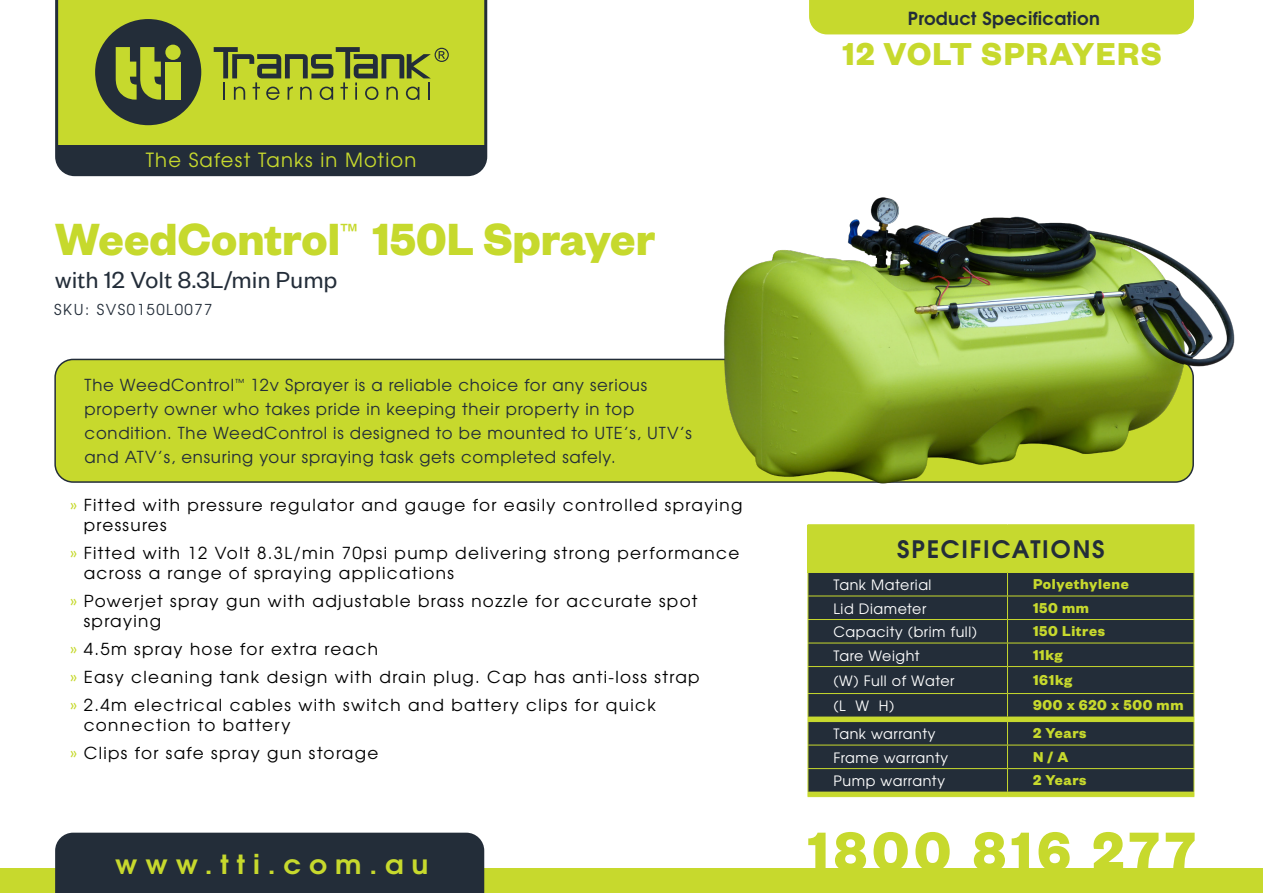
<style>
.page{position:relative;width:1263px;height:893px;background:#fff}
.page>*{position:absolute;margin:0;border:0;box-sizing:border-box;transform-origin:0 0}
.t1{font:700 60px "Founders Grotesk";letter-spacing:.08em;color:#c7d92d}
.t2{font:700 49.5px "Founders Grotesk";color:#c6d92d}
.t3{font:700 34.8px "Founders Grotesk";letter-spacing:.04em;color:#c7d92d}
.t4{font:700 26.25px "Te X Gyre Adventor";letter-spacing:.28em;color:#c7d92d;scale:1.07 1}
.t5{font:25.5px "Founders Grotesk";letter-spacing:.02em;color:#232d39}
.t6{font:700 24px "Te X Gyre Adventor";letter-spacing:.075em;color:#232d39}
.t7{font:19.5px "Te X Gyre Adventor";letter-spacing:.06em;color:#c7d92d}
.t8{font:700 18px "Te X Gyre Adventor";letter-spacing:.02em;color:#232d39}
.t9{font:16.5px/20.2px "Te X Gyre Adventor";letter-spacing:.08em;color:#000}
.t10{font:16.5px/24px "Te X Gyre Adventor";letter-spacing:.045em;color:#232d39}
.t11{font:700 15.75px "Founders Grotesk";letter-spacing:.04em;color:#c7d92d}
.t12{font:15px "Te X Gyre Adventor";letter-spacing:.105em;color:#232d39}
.t13{font:14.25px "Te X Gyre Adventor";letter-spacing:.04em;color:#fff}
.s1{color:#c6d92f}
</style>
<div class="page">
<div style="left:0;top:869px;width:1263px;height:24px;background:#c7d92d"></div>
<div style="left:55px;top:833px;width:429px;height:60px;background:#232d39"></div>
<svg style="left:55px;top:0;width:432px;height:176px;background:#93a231"></svg>
<div style="left:809px;top:0;width:385px;height:34px;background:#c7d92d"></div>
<div style="left:55px;top:359px;width:1138px;height:123px;background:#c7d92d;border-radius:18px"></div>
<div style="left:54px;top:359px;width:1140px;height:124px;border:2px solid #232d39;border-radius:18px"></div>
<img style="left:699px;top:197px;width:536px;height:287px">
<div style="left:808px;top:525px;width:386px;height:47px;background:#c6d92f"></div>
<hr style="left:807px;top:524px;width:200px;height:1px;background:#c6d92f">
<hr style="left:807px;top:525px;width:1px;height:47px;background:#c6d92f">
<hr style="left:1007px;top:524px;width:187px;height:1px;background:#c6d92f">
<hr style="left:807px;top:572px;width:200px;height:1px;background:#c6d92f">
<hr style="left:1007px;top:572px;width:187px;height:1px;background:#c6d92f">
<svg style="left:807px;top:573px;width:387px;height:223px;background:#303b38"></svg>
<hr style="left:807px;top:796px;width:200px;height:1px;background:#c7d92d">
<hr style="left:1007px;top:796px;width:187px;height:1px;background:#c7d92d">
<p class="t7" style="left:146px;top:145px;width:272px">The Safest Tanks in Motion</p>
<h2 class="t2" style="left:55px;top:207px;width:602px">WeedControl<sup>™</sup> 150L Sprayer</h2>
<h3 class="t5" style="left:55px;top:264px;width:284px">with 12 Volt 8.3L/min Pump</h3>
<p class="t12" style="left:54px;top:297px;width:160px">SKU: SVS0150L0077</p>
<p class="t10" style="left:85px;top:372px;width:609px">The WeedControl<sup>™</sup> 12v Sprayer is a reliable choice for any serious property owner who takes pride in keeping their property in top condition. The WeedControl is designed to be mounted to UTE’s, UTV’s and ATV’s, ensuring your spraying task gets completed safely.</p>
<p class="t9" style="left:84px;top:494px;width:660px;text-indent:-13px"><span class="s1">»</span> Fitted with pressure regulator and gauge for easily controlled spraying pressures</p>
<p class="t9" style="left:84px;top:542px;width:657px;text-indent:-13px"><span class="s1">»</span> Fitted with 12 Volt 8.3L/min 70psi pump delivering strong performance across a range of spraying applications</p>
<p class="t9" style="left:84px;top:590px;width:615px;text-indent:-13px"><span class="s1">»</span> Powerjet spray gun with adjustable brass nozzle for accurate spot spraying</p>
<p class="t9" style="left:70px;top:634px;width:631px;line-height:27.8px"><span class="s1">»</span> 4.5m spray hose for extra reach<br><span class="s1">»</span> Easy cleaning tank design with drain plug. Cap has anti-loss strap <span class="s1">»</span> 2.4m electrical cables with switch and battery clips for quick</p>
<p class="t9" style="left:70px;top:710px;width:310px;line-height:27.8px;text-indent:13px">connection to battery<br><span class="s1">»</span> Clips for safe spray gun storage</p>
<h3 class="t4" style="left:115px;top:841px;width:294px">www.tti.com.au</h3>
<p class="t8" style="left:908px;top:2px;width:193px">Product Specification</p>
<h3 class="t3" style="left:842px;top:32px;width:321px">12 VOLT SPRAYERS</h3>
<h3 class="t6" style="left:897px;top:529px;width:209px">SPECIFICATIONS</h3>
<p class="t13" style="left:833px;top:573px;width:100px">Tank Material</p>
<p class="t11" style="left:1033px;top:574px;width:97px">Polyethylene</p>
<p class="t13" style="left:833px;top:597px;width:94px">Lid Diameter</p>
<p class="t11" style="left:1033px;top:598px;width:57px">150 mm</p>
<p class="t13" style="left:833px;top:620px;width:145px">Capacity (brim full)</p>
<p class="t11" style="left:1033px;top:621px;width:73px">150 Litres</p>
<p class="t13" style="left:833px;top:644px;width:88px">Tare Weight</p>
<p class="t11" style="left:1033px;top:645px;width:31px">11kg</p>
<p class="t13" style="left:833px;top:669px;width:123px">(W) Full of Water</p>
<p class="t11" style="left:1033px;top:670px;width:41px">161kg</p>
<p class="t13" style="left:833px;top:694px;width:62px">(L W H)</p>
<p class="t11" style="left:1033px;top:695px;width:152px">900 x 620 x 500 mm</p>
<p class="t13" style="left:833px;top:723px;width:104px">Tank warranty</p>
<p class="t11" style="left:1033px;top:723px;width:55px">2 Years</p>
<p class="t13" style="left:833px;top:746px;width:116px">Frame warranty</p>
<p class="t11" style="left:1033px;top:747px;width:37px">N / A</p>
<p class="t13" style="left:833px;top:770px;width:113px">Pump warranty</p>
<p class="t11" style="left:1033px;top:770px;width:55px">2 Years</p>
<h1 class="t1" style="left:808px;top:813px;width:389px">1800 816 277</h1>
</div>
